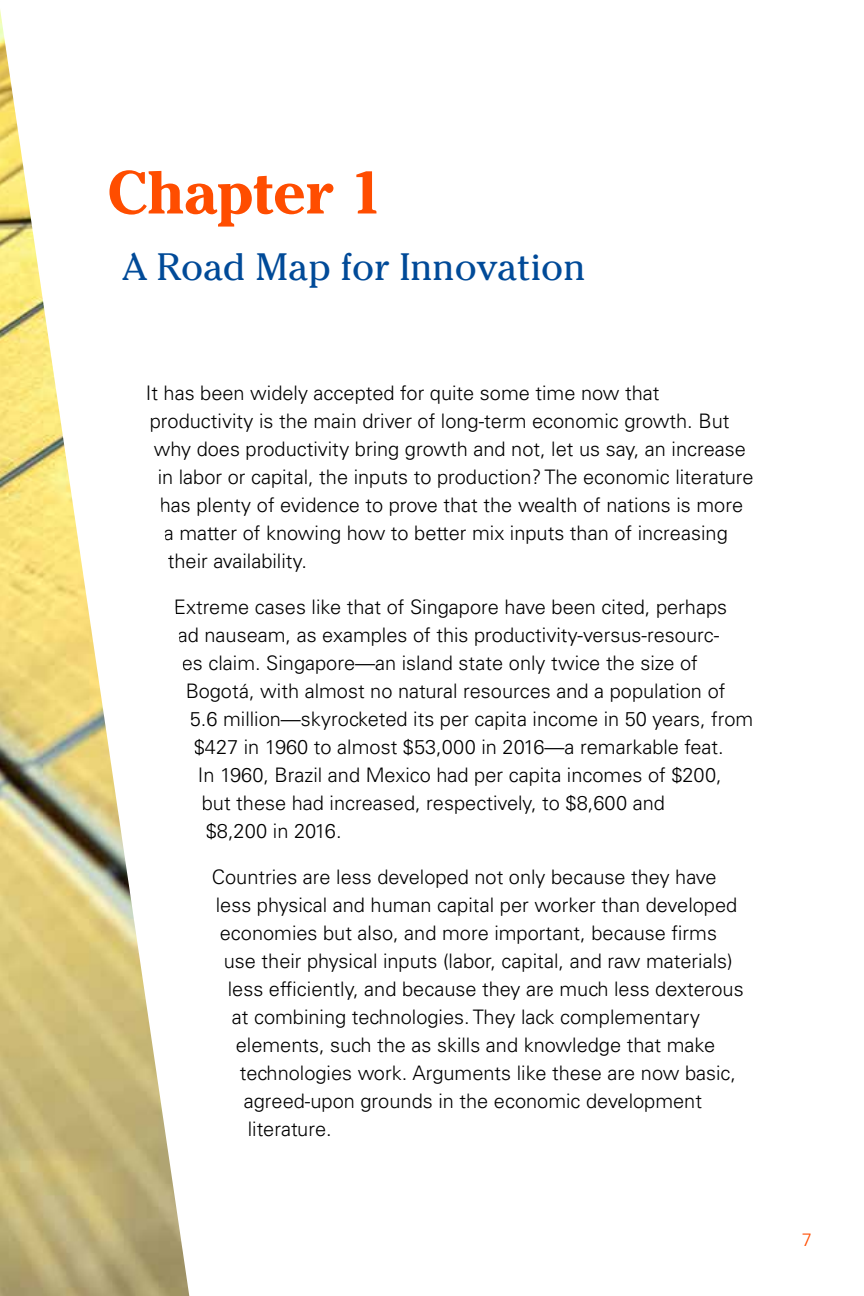
<style>
.page{position:relative;width:864px;height:1296px;background:#fff}
.page>*{position:absolute;margin:0;border:0;box-sizing:border-box;transform-origin:0 0}
.t1{font:700 60px "Cheltenham";color:#ff4d00}
.t2{font:38px "Cheltenham";color:#004a98}
.t3{font:300 20px "Univers LT Std";color:#000}
.t4{font:300 18px "Univers LT Std";color:#ff4d00}
</style>
<div class="page">
<svg style="left:0;top:9px;width:190px;height:1287px"></svg>
<svg style="left:94px;top:160px;width:96px;height:191px"></svg>
<svg style="left:141px;top:381px;width:49px;height:791px"></svg>
<h1 class="t1" style="left:108px;top:155px;width:276px">Chapter 1</h1>
<h2 class="t2" style="left:122px;top:244px;width:465px">A Road Map for Innovation</h2>
<p class="t3" style="left:146px;top:381px;width:515px">It has been widely accepted for quite some time now that</p>
<p class="t3" style="left:150px;top:409px;width:581px">productivity is the main driver of long-term economic growth. But</p>
<p class="t3" style="left:154px;top:437px;width:594px">why does productivity bring growth and not, let us say, an increase</p>
<p class="t3" style="left:158px;top:465px;width:597px">in labor or capital, the inputs to production? The economic literature</p>
<p class="t3" style="left:160px;top:493px;width:585px">has plenty of evidence to prove that the wealth of nations is more</p>
<p class="t3" style="left:164px;top:521px;width:565px">a matter of knowing how to better mix inputs than of increasing</p>
<p class="t3" style="left:168px;top:549px;width:141px">their availability.</p>
<p class="t3" style="left:174px;top:595px;width:555px">Extreme cases like that of Singapore have been cited, perhaps</p>
<p class="t3" style="left:178px;top:623px;width:543px">ad nauseam, as examples of this productivity-versus-resourc-</p>
<p class="t3" style="left:182px;top:651px;width:518px">es claim. Singapore—an island state only twice the size of</p>
<p class="t3" style="left:186px;top:679px;width:541px">Bogotá, with almost no natural resources and a population of</p>
<p class="t3" style="left:190px;top:707px;width:565px">5.6 million—skyrocketed its per capita income in 50 years, from</p>
<p class="t3" style="left:194px;top:735px;width:532px">$427 in 1960 to almost $53,000 in 2016—a remarkable feat.</p>
<p class="t3" style="left:198px;top:763px;width:526px">In 1960, Brazil and Mexico had per capita incomes of $200,</p>
<p class="t3" style="left:202px;top:791px;width:465px">but these had increased, respectively, to $8,600 and</p>
<p class="t3" style="left:206px;top:819px;width:137px">$8,200 in 2016.</p>
<p class="t3" style="left:212px;top:865px;width:506px">Countries are less developed not only because they have</p>
<p class="t3" style="left:216px;top:893px;width:523px">less physical and human capital per worker than developed</p>
<p class="t3" style="left:220px;top:921px;width:499px">economies but also, and more important, because firms</p>
<p class="t3" style="left:224px;top:949px;width:510px">use their physical inputs (labor, capital, and raw materials)</p>
<p class="t3" style="left:228px;top:977px;width:517px">less efficiently, and because they are much less dexterous</p>
<p class="t3" style="left:232px;top:1005px;width:470px">at combining technologies. They lack complementary</p>
<p class="t3" style="left:236px;top:1033px;width:481px">elements, such the as skills and knowledge that make</p>
<p class="t3" style="left:240px;top:1061px;width:498px">technologies work. Arguments like these are now basic,</p>
<p class="t3" style="left:244px;top:1089px;width:460px">agreed-upon grounds in the economic development</p>
<p class="t3" style="left:248px;top:1117px;width:85px">literature.</p>
<p class="t4" style="left:802px;top:1229px;width:12px">7</p>
</div>
